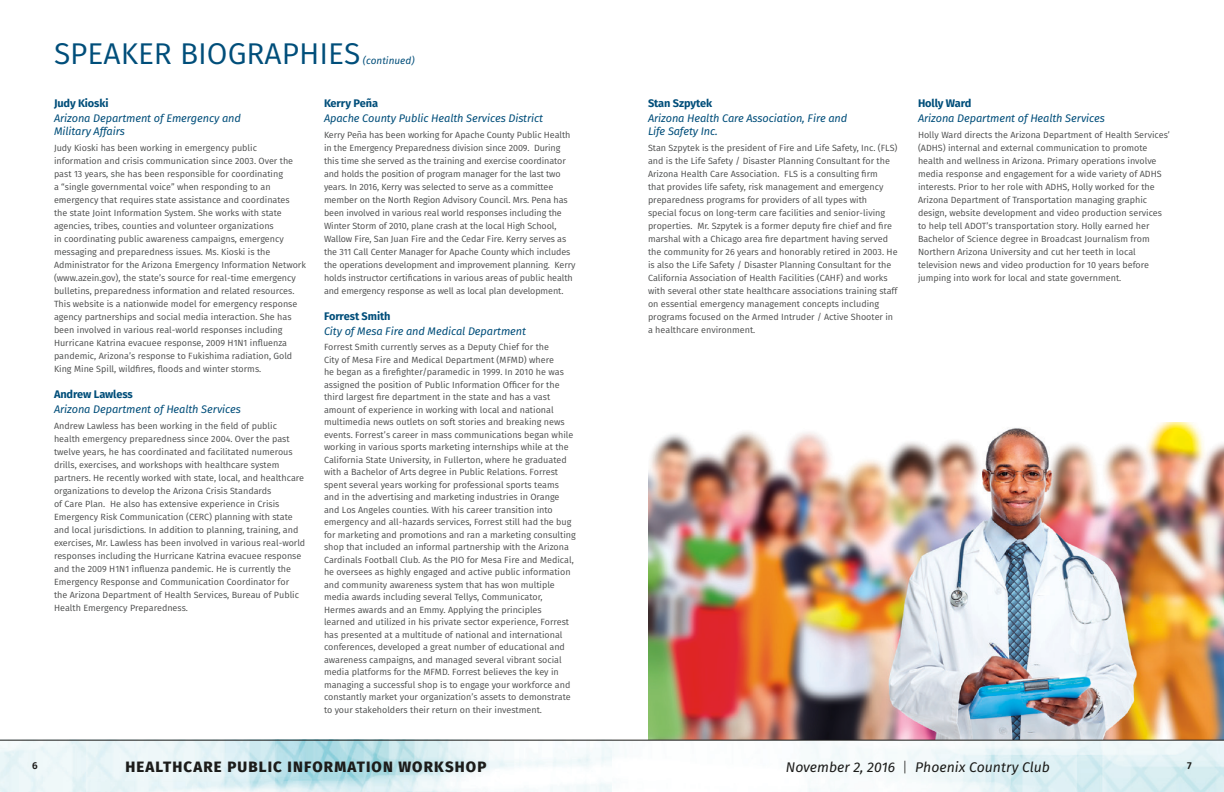
<style>
.page{position:relative;width:1224px;height:792px;background:#fff}
.page>*{position:absolute;margin:0;border:0;box-sizing:border-box;transform-origin:0 0}
.t1{font:30px "Fira Sans";color:#004e7a}
.t2{font:800 15px "Fira Sans";letter-spacing:.075em;color:#1c1c1a}
.t3{font:italic 14px "Fira Sans";color:#1c1c1a}
.t4{font:italic 11px/13px "Fira Sans";letter-spacing:-.01em;color:#004e7a}
.Subhead{font:700 11px "Fira Sans";letter-spacing:-.01em;color:#004e7a}
.t5{font:italic 10px "Fira Sans";color:#004e7a}
.t6{font:600 10px "Fira Sans";color:#1c1c1a}
.Body{font:9px/13px "Fira Sans";color:#4a4b4b}
.s1{font-weight:300;font-style:normal}
</style>
<div class="page">
<img style="left:648px;top:423px;width:576px;height:317px">
<img style="left:0;top:741px;width:1224px;height:51px">
<hr style="left:0;top:740px;width:612px;height:1px;background:#1c1c1a">
<hr style="left:612px;top:740px;width:612px;height:1px;background:#1c1c1a">
<p class="t1" style="left:54px;top:31px;width:308px">SPEAKER BIOGRAPHIES</p>
<p class="t5" style="left:363px;top:53px;width:53px">(continued)</p>
<p class="Subhead" style="left:54px;top:94px;width:56px">Judy Kioski</p>
<p class="t4" style="left:54px;top:111px;width:189px">Arizona Department of Emergency and<br>Military Affairs</p>
<p class="Body" style="left:54px;top:141px;width:253px">Judy Kioski has been working in emergency public information and crisis communication since 2003. Over the past 13 years, she has been responsible for coordinating<br>a “single governmental voice” when responding to an emergency that requires state assistance and coordinates<br>the state Joint Information System. She works with state agencies, tribes, counties and volunteer organizations<br>in coordinating public awareness campaigns, emergency messaging and preparedness issues. Ms. Kioski is the Administrator for the Arizona Emergency Information Network (www.azein.gov), the state’s source for real-time emergency bulletins, preparedness information and related resources.<br>This website is a nationwide model for emergency response agency partnerships and social media interaction. She has been involved in various real-world responses including Hurricane Katrina evacuee response, 2009 H1N1 influenza pandemic, Arizona’s response to Fukishima radiation, Gold King Mine Spill, wildfires, floods and winter storms.</p>
<p class="Subhead" style="left:54px;top:385px;width:80px">Andrew Lawless</p>
<p class="t4" style="left:54px;top:402px;width:188px">Arizona Department of Health Services</p>
<p class="Body" style="left:54px;top:419px;width:253px">Andrew Lawless has been working in the field of public health emergency preparedness since 2004. Over the past twelve years, he has coordinated and facilitated numerous drills, exercises, and workshops with healthcare system partners. He recently worked with state, local, and healthcare organizations to develop the Arizona Crisis Standards<br>of Care Plan. He also has extensive experience in Crisis Emergency Risk Communication (CERC) planning with state and local jurisdictions. In addition to planning, training, and exercises, Mr. Lawless has been involved in various real-world responses including the Hurricane Katrina evacuee response and the 2009 H1N1 influenza pandemic. He is currently the Emergency Response and Communication Coordinator for<br>the Arizona Department of Health Services, Bureau of Public Health Emergency Preparedness.</p>
<p class="Subhead" style="left:324px;top:94px;width:56px">Kerry Peña</p>
<p class="t4" style="left:324px;top:111px;width:221px">Apache County Public Health Services District</p>
<p class="Body" style="left:324px;top:128px;width:253px">Kerry Peña has been working for Apache County Public Health in the Emergency Preparedness division since 2009. During this time she served as the training and exercise coordinator and holds the position of program manager for the last two years. In 2016, Kerry was selected to serve as a committee member on the North Region Advisory Council. Mrs. Pena has been involved in various real world responses including the Winter Storm of 2010, plane crash at the local High School, Wallow Fire, San Juan Fire and the Cedar Fire. Kerry serves as the 311 Call Center Manager for Apache County which includes the operations development and improvement planning. Kerry holds instructor certifications in various areas of public health and emergency response as well as local plan development.</p>
<p class="Subhead" style="left:324px;top:307px;width:68px">Forrest Smith</p>
<p class="t4" style="left:324px;top:324px;width:204px">City of Mesa Fire and Medical Department</p>
<p class="Body" style="left:324px;top:341px;width:253px;line-height:12.5px">Forrest Smith currently serves as a Deputy Chief for the<br>City of Mesa Fire and Medical Department (MFMD) where<br>he began as a firefighter/paramedic in 1999. In 2010 he was assigned the position of Public Information Officer for the third largest fire department in the state and has a vast amount of experience in working with local and national multimedia news outlets on soft stories and breaking news events. Forrest’s career in mass communications began while working in various sports marketing internships while at the California State University, in Fullerton, where he graduated with a Bachelor of Arts degree in Public Relations. Forrest spent several years working for professional sports teams and in the advertising and marketing industries in Orange and Los Angeles counties. With his career transition into emergency and all-hazards services, Forrest still had the bug for marketing and promotions and ran a marketing consulting shop that included an informal partnership with the Arizona Cardinals Football Club. As the PIO for Mesa Fire and Medical, he oversees as highly engaged and active public information and community awareness system that has won multiple media awards including several Tellys, Communicator, Hermes awards and an Emmy. Applying the principles<br>learned and utilized in his private sector experience, Forrest has presented at a multitude of national and international conferences, developed a great number of educational and awareness campaigns, and managed several vibrant social media platforms for the MFMD. Forrest believes the key in managing a successful shop is to engage your workforce and constantly market your organization’s assets to demonstrate to your stakeholders their return on their investment.</p>
<p class="Subhead" style="left:648px;top:94px;width:66px">Stan Szpytek</p>
<p class="t4" style="left:648px;top:111px;width:201px">Arizona Health Care Association, Fire and<br>Life Safety Inc.</p>
<p class="Body" style="left:648px;top:141px;width:251px">Stan Szpytek is the president of Fire and Life Safety, Inc. (FLS) and is the Life Safety / Disaster Planning Consultant for the Arizona Health Care Association. FLS is a consulting firm<br>that provides life safety, risk management and emergency preparedness programs for providers of all types with special focus on long-term care facilities and senior-living properties. Mr. Szpytek is a former deputy fire chief and fire marshal with a Chicago area fire department having served the community for 26 years and honorably retired in 2003. He is also the Life Safety / Disaster Planning Consultant for the California Association of Health Facilities (CAHF) and works with several other state healthcare associations training staff on essential emergency management concepts including programs focused on the Armed Intruder / Active Shooter in a healthcare environment.</p>
<p class="Subhead" style="left:918px;top:94px;width:55px">Holly Ward</p>
<p class="t4" style="left:918px;top:111px;width:188px">Arizona Department of Health Services</p>
<p class="Body" style="left:918px;top:128px;width:253px">Holly Ward directs the Arizona Department of Health Services’ (ADHS) internal and external communication to promote health and wellness in Arizona. Primary operations involve media response and engagement for a wide variety of ADHS interests. Prior to her role with ADHS, Holly worked for the Arizona Department of Transportation managing graphic design, website development and video production services to help tell ADOT’s transportation story. Holly earned her Bachelor of Science degree in Broadcast Journalism from Northern Arizona University and cut her teeth in local television news and video production for 10 years before jumping into work for local and state government.</p>
<h3 class="t3" style="left:902px;top:757px;width:149px"><span class="s1">|</span> Phoenix Country Club</h3>
<p class="t6" style="left:32px;top:758px;width:7px">6</p>
<h2 class="t2" style="left:126px;top:754px;width:362px">HEALTHCARE PUBLIC INFORMATION WORKSHOP</h2>
<h3 class="t3" style="left:786px;top:757px;width:111px">November 2, 2016</h3>
<p class="t6" style="left:1187px;top:758px;width:6px">7</p>
</div>
